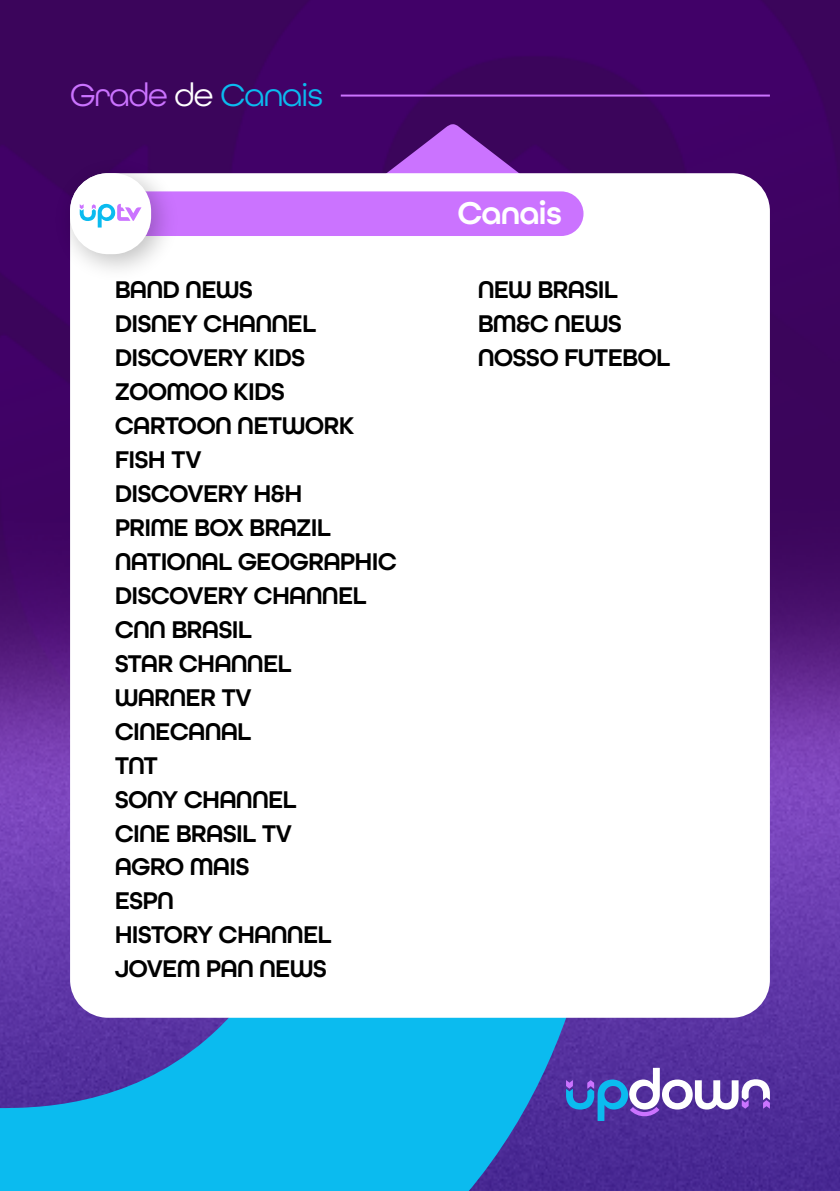
<style>
.page{position:relative;width:840px;height:1191px;background:#fff}
.page>*{position:absolute;margin:0;border:0;box-sizing:border-box;transform-origin:0 0}
.t1{font:33.4px "All Round Gothic";letter-spacing:-.03em;color:#0bbbef}
.t2{font:600 33.4px "All Round Gothic";letter-spacing:-.03em;color:#fff}
.t3{font:600 25.6px/34px "All Round Gothic";letter-spacing:-.03em;color:#000}
.s1{color:#cb73ff}
.s2{color:#fff}
</style>
<div class="page">
<img style="left:0;top:0;width:839px;height:1191px">
<svg style="left:305px;top:123px;width:294px;height:50px"></svg>
<svg style="left:0;top:489px;width:604px;height:702px;fill:#0bbbef"></svg>
<svg style="left:565px;top:1067px;width:204px;height:54px"></svg>
<div style="left:70px;top:173px;width:699px;height:844px;background:#fff;border-radius:38px"></div>
<img style="left:46px;top:149px;width:141px;height:141px">
<div style="left:70px;top:173px;width:81px;height:81px;background:#fff;border-radius:38px"></div>
<hr style="left:340px;top:95px;width:429px;height:2px;background:#cb73ff">
<svg style="left:80px;top:191px;width:503px;height:45px"></svg>
<h1 class="t1" style="left:70px;top:75px;width:254px"><span class="s1">Grade</span> <span class="s2">de</span> Canais</h1>
<h1 class="t2" style="left:457px;top:193px;width:106px">Canais</h1>
<p class="t3" style="left:115px;top:273px;width:283px">BAND NEWS<br>DISNEY CHANNEL<br>DISCOVERY KIDS<br>ZOOMOO KIDS<br>CARTOON NETWORK<br>FISH TV<br>DISCOVERY H&amp;H<br>PRIME BOX BRAZIL<br>NATIONAL GEOGRAPHIC<br>DISCOVERY CHANNEL<br>CNN BRASIL<br>STAR CHANNEL<br>WARNER TV<br>CINECANAL<br>TNT<br>SONY CHANNEL<br>CINE BRASIL TV<br>AGRO MAIS<br>ESPN<br>HISTORY CHANNEL<br>JOVEM PAN NEWS</p>
<p class="t3" style="left:477px;top:273px;width:194px">NEW BRASIL<br>BM&amp;C NEWS<br>NOSSO FUTEBOL</p>
</div>
